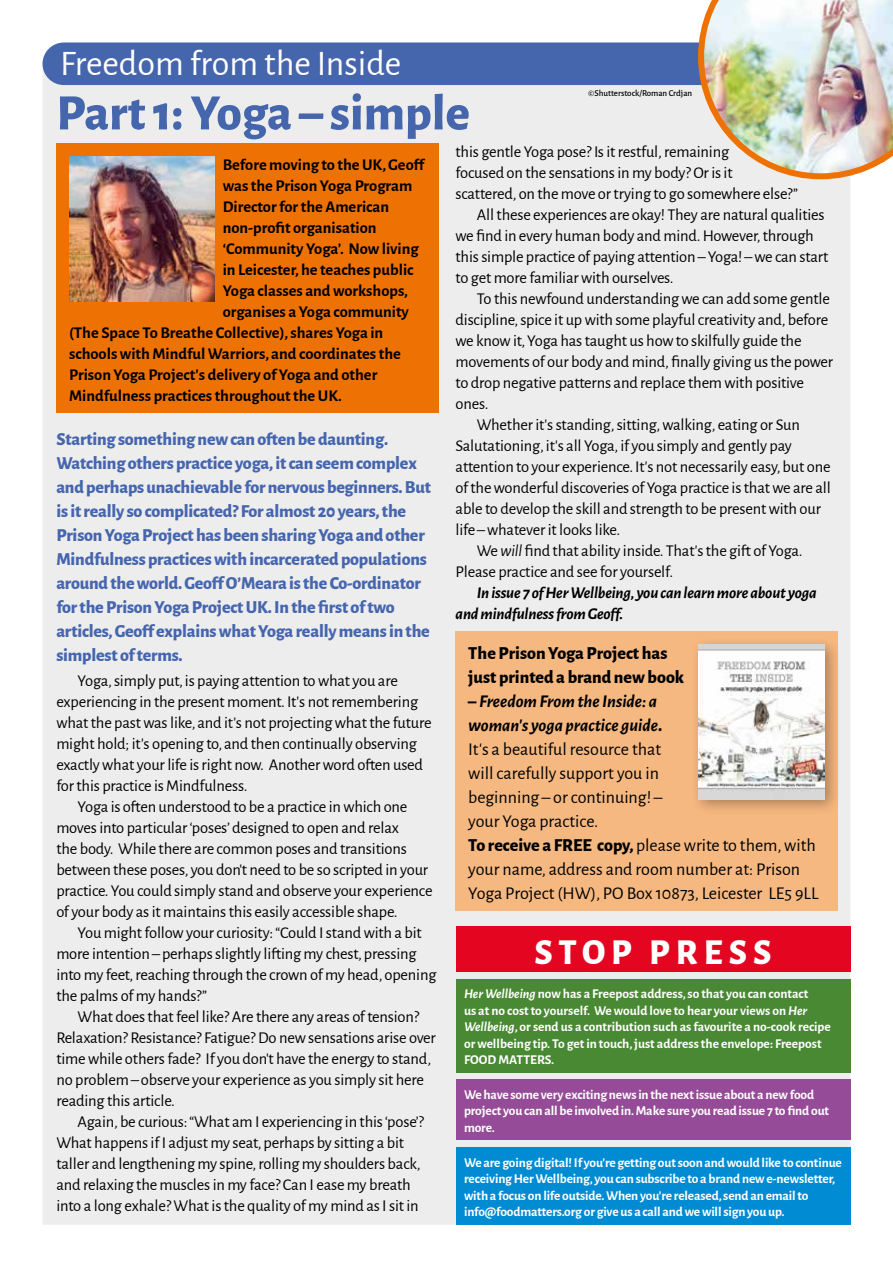
<style>
.page{position:relative;width:893px;height:1263px;background:#fff}
.page>*{position:absolute;margin:0;border:0;box-sizing:border-box;transform-origin:0 0}
.t1{font:800 51px "Alegreya Sans";color:#4565ad}
.t2{font:36px "Alegreya Sans";color:#fff}
.t3{font:800 36px "Alegreya Sans";letter-spacing:.17em;color:#fff}
.t4{font:800 18px/24px "Alegreya Sans";letter-spacing:-.01em;color:#4565ad}
.t5{font:18px/24px "Alegreya Sans";color:#000}
.t6{font:800 18px/24px "Alegreya Sans";color:#000}
.t7{font:16.5px/21px "Alegreya Sans";letter-spacing:-.01em;color:#000}
.t8{font:700 16.5px "Alegreya Sans";color:#000}
.t9{font:italic 700 16.5px/21px "Alegreya Sans";letter-spacing:-.01em;color:#000}
.t10{font:700 13.5px/16.5px "Alegreya Sans";letter-spacing:-.01em;color:#fff}
.t11{font:500 9px "Alegreya Sans";color:#000}
.s1{font-style:italic}
.s2{font-weight:800}
.s3{font-weight:700;font-style:italic}
</style>
<div class="page">
<div style="left:43px;top:43px;width:807px;height:1182px;background:#ededed"></div>
<div style="left:43px;top:43px;width:807px;height:42px;background:#4565ad;border-radius:21px"></div>
<div style="left:455px;top:631px;width:383px;height:280px;background:#f6b881"></div>
<div style="left:690px;top:637px;width:152px;height:179px;background:#000;opacity:.3"></div>
<img style="left:698px;top:644px;width:127px;height:155px">
<img style="left:698px;top:0;width:195px;height:179px">
<div style="left:56px;top:144px;width:382px;height:269px;background:#ee7203"></div>
<img style="left:69px;top:156px;width:145px;height:145px">
<div style="left:455px;top:979px;width:395px;height:93px;background:#498933"></div>
<div style="left:455px;top:926px;width:395px;height:46px;background:#e40521"></div>
<div style="left:455px;top:1147px;width:395px;height:78px;background:#008bd2"></div>
<div style="left:455px;top:1079px;width:395px;height:61px;background:#954b97"></div>
<h2 class="t2" style="left:60px;top:39px;width:342px">Freedom from the Inside</h2>
<p class="t11" style="left:588px;top:86px;width:105px">©Shutterstock/Roman Crdjan</p>
<h1 class="t1" style="left:56px;top:74px;width:415px">Part 1: Yoga – simple</h1>
<p class="t8" style="left:223px;top:152px;width:203px">Before moving to the UK, Geoff</p>
<p class="t8" style="left:223px;top:173px;width:191px">was the Prison Yoga Program</p>
<p class="t8" style="left:223px;top:194px;width:168px">Director for the American</p>
<p class="t8" style="left:223px;top:215px;width:155px">non-profit organisation</p>
<p class="t8" style="left:223px;top:236px;width:197px">‘Community Yoga’. Now living</p>
<p class="t8" style="left:223px;top:257px;width:192px">in Leicester, he teaches public</p>
<p class="t8" style="left:223px;top:278px;width:187px">Yoga classes and workshops,</p>
<p class="t8" style="left:223px;top:299px;width:188px">organises a Yoga community</p>
<p class="t8" style="left:69px;top:320px;width:316px">(The Space To Breathe Collective), shares Yoga in</p>
<p class="t8" style="left:69px;top:341px;width:333px">schools with Mindful Warriors, and coordinates the</p>
<p class="t8" style="left:69px;top:362px;width:310px">Prison Yoga Project’s delivery of Yoga and other</p>
<p class="t8" style="left:69px;top:383px;width:274px">Mindfulness practices throughout the UK.</p>
<p class="t7" style="left:456px;top:140px;width:275px">this gentle Yoga pose? Is it restful, remaining</p>
<p class="t7" style="left:456px;top:161px;width:279px">focused on the sensations in my body? Or is it</p>
<p class="t7" style="left:456px;top:182px;width:344px">scattered, on the move or trying to go somewhere else?”</p>
<p class="t7" style="left:477px;top:203px;width:349px">All these experiences are okay! They are natural qualities</p>
<p class="t7" style="left:456px;top:224px;width:360px">we find in every human body and mind.However,through</p>
<p class="t7" style="left:456px;top:245px;width:374px">thissimple practice of paying attention–Yoga! –we can start</p>
<p class="t7" style="left:456px;top:266px;width:220px">to get more familiar with ourselves.</p>
<p class="t7" style="left:477px;top:287px;width:355px">To this newfound understandingwe can add some gentle</p>
<p class="t7" style="left:456px;top:308px;width:374px">discipline, spice it up with some playful creativity and, before</p>
<p class="t7" style="left:456px;top:329px;width:347px">we know it, Yoga has taught us how to skilfully guide the</p>
<p class="t7" style="left:456px;top:350px;width:379px">movements of our body andmind,finally giving us the power</p>
<p class="t7" style="left:456px;top:371px;width:350px">to drop negative patterns and replace them with positive</p>
<p class="t7" style="left:456px;top:392px;width:34px">ones.</p>
<p class="t7" style="left:477px;top:413px;width:325px">Whether it’s standing, sitting, walking, eating or Sun</p>
<p class="t7" style="left:456px;top:434px;width:338px">Salutationing, it’s all Yoga, if you simply and gently pay</p>
<p class="t7" style="left:456px;top:455px;width:376px">attention to your experience.It’s not necessarily easy,but one</p>
<p class="t7" style="left:456px;top:476px;width:377px">of the wonderful discoveries of Yoga practice is that we are all</p>
<p class="t7" style="left:456px;top:497px;width:367px">able to develop the skill and strength to be present with our</p>
<p class="t7" style="left:456px;top:518px;width:166px">life – whatever it looks like.</p>
<p class="t7" style="left:477px;top:539px;width:327px">We <span class="s1">will</span> find that ability inside. That’sthe gift of Yoga.</p>
<p class="t7" style="left:456px;top:560px;width:219px">Please practice and see for yourself.</p>
<p class="t9" style="left:456px;top:581px;width:363px;text-indent:21px">In issue 7 of Her Wellbeing, you can learn more about yoga and mindfulness from Geoff.</p>
<p class="t6" style="left:468px;top:639px;width:217px">The Prison Yoga Project has just printed a brand new book</p>
<p class="t5" style="left:468px;top:688px;width:352px"><span class="s2">–</span> <span class="s3">Freedom From the Inside: a<br>woman’s yoga practice guide</span><span class="s2">.<br></span>It’s a beautiful resource that<br>will carefully support you in<br>beginning – or continuing! –<br>your Yoga practice.<br><span class="s2">To receive a FREE copy,</span> please write to them, with your name, address and room number at: Prison Yoga Project (HW), PO Box 10873, Leicester LE5 9LL</p>
<p class="t4" style="left:56px;top:425px;width:376px">Starting something new can often be daunting.<br>Watching others practice yoga, it can seem complex and perhaps unachievable for nervous beginners. But is it really so complicated? For almost 20 years, the Prison Yoga Project has been sharing Yoga and other Mindfulness practices with incarcerated populations around the world. Geoff O’Meara is the Co-ordinator for the Prison Yoga Project UK. In the first of two articles, Geoff explains what Yoga really means in the simplest of terms.</p>
<p class="t7" style="left:56px;top:669px;width:377px;text-indent:21px">Yoga, simply put, is paying attention to what you are experiencing in the presentmoment.It’s not remembering what the past was like, and it’s not projecting what the future might hold; it’s opening to, and then continually observing exactlywhat yourlife is right now. Another word often used for this practice is Mindfulness.</p>
<p class="t7" style="left:56px;top:795px;width:378px;text-indent:21px">Yoga is often understood to be a practice inwhich one moves into particular‘poses’designed to open and relax<br>the body. While there are common poses and transitions between these poses, you don’t need to be so scripted in your practice.You could simply stand and observe your experience of your body as it maintains this easily accessible shape.</p>
<p class="t7" style="left:56px;top:921px;width:382px;text-indent:21px">You might follow your curiosity: “Could I stand with a bit more intention–perhaps slightly liftingmy chest,pressing into my feet, reaching through the crown of my head, opening the palms of my hands?”</p>
<p class="t7" style="left:56px;top:1005px;width:381px;text-indent:21px">What does that feel like? Are there any areas of tension?<br>Relaxation? Resistance? Fatigue? Do new sensations arise over time while others fade? If you don’t have the energy to stand, no problem– observe your experience as you simply sit here reading this article.</p>
<p class="t7" style="left:56px;top:1110px;width:369px;text-indent:21px">Again,be curious:“What amI experiencing in this‘pose’?<br>What happens if I adjust my seat, perhaps by sitting a bit taller and lengthening my spine, rolling my shoulders back, and relaxing the muscles in my face? Can I easemy breath into a long exhale? What is the quality ofmy mind as Isit in</p>
<h2 class="t3" style="left:534px;top:925px;width:239px">STOP PRESS</h2>
<p class="t10" style="left:464px;top:985px;width:368px"><span class="s1">Her Wellbeing</span> now has a Freepost address, so that you can contact<br>us at no cost to yourself. We would love to hear your views on <span class="s1">Her Wellbeing</span>, or send us a contribution such as favourite a no-cook recipe or wellbeing tip. To get in touch, just address the envelope: Freepost FOOD MATTERS.</p>
<p class="t10" style="left:464px;top:1085px;width:367px">We have some very exciting news in the next issue about a new food project you can all be involved in. Make sure you read issue 7 to find out more.</p>
<p class="t10" style="left:464px;top:1153px;width:379px">We are going digital! If you’re getting out soon and would like to continue receiving Her Wellbeing, you can subscribe to a brand new e-newsletter, with a focus on life outside. When you’re released, send an email to info@foodmatters.org or give us a call and we will sign you up.</p>
</div>
